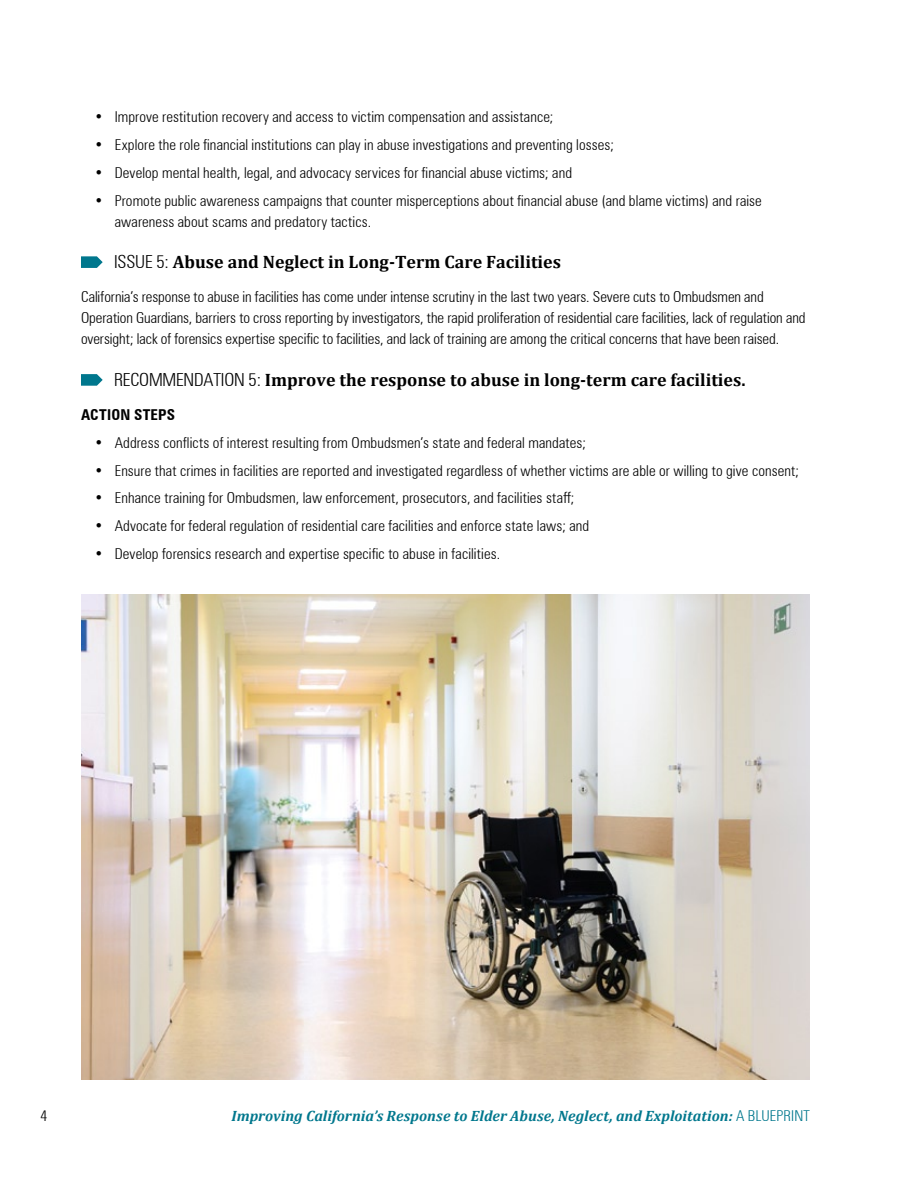
<style>
.page{position:relative;width:918px;height:1188px;background:#fff}
.page>*{position:absolute;margin:0;border:0;box-sizing:border-box;transform-origin:0 0}
.t1{font:700 18px "Cambria";color:#000}
.t2{font:300 condensed 15px/21px "Zurich BT";letter-spacing:.005em;color:#000}
.t3{font:italic 700 15px "Cambria";color:#00778d}
.t4{font:700 condensed 15px "Zurich BT";letter-spacing:.02em;color:#000}
.s1{font-family:"Zurich BT";font-weight:300;font-stretch:condensed}
.s2{font-size:15.3px}
.s3{font-family:"Zurich BT";font-weight:300;font-style:normal;font-stretch:condensed}
</style>
<div class="page">
<img style="left:81px;top:594px;width:729px;height:486px">
<svg style="left:81px;top:256px;width:22px;height:12px"></svg>
<svg style="left:81px;top:374px;width:22px;height:12px"></svg>
<p class="t2" style="left:95px;top:106px;width:461px">• Improve restitution recovery and access to victim compensation and assistance;</p>
<p class="t2" style="left:95px;top:134px;width:521px">• Explore the role financial institutions can play in abuse investigations and preventing losses;</p>
<p class="t2" style="left:95px;top:162px;width:479px">• Develop mental health, legal, and advocacy services for financial abuse victims; and</p>
<p class="t2" style="left:115px;top:190px;width:649px;text-indent:-20px">• Promote public awareness campaigns that counter misperceptions about financial abuse (and blame victims) and raise awareness about scams and predatory tactics.</p>
<p class="t1" style="left:114px;top:249px;width:449px"><span class="s1">ISSUE 5:</span> Abuse and Neglect in Long-Term Care Facilities</p>
<p class="t2" style="left:81px;top:286px;width:726px">California’s response to abuse in facilities has come under intense scrutiny in the last two years. Severe cuts to Ombudsmen and<br>Operation Guardians, barriers to cross reporting by investigators, the rapid proliferation of residential care facilities, lack of regulation and oversight; lack of forensics expertise specific to facilities, and lack of training are among the critical concerns that have been raised.</p>
<p class="t1" style="left:114px;top:367px;width:633px"><span class="s1">Recommendation 5:</span> Improve the response to abuse in long-term care facilities.</p>
<p class="t4" style="left:81px;top:406px;width:94px">ACTION STEPS</p>
<p class="t2" style="left:94px;top:432px;width:493px">• Address conflicts of interest resulting from Ombudsmen’s state and federal mandates;</p>
<p class="t2" style="left:94px;top:460px;width:706px">• Ensure that crimes in facilities are reported and investigated regardless of whether victims are able or willing to give consent;</p>
<p class="t2" style="left:94px;top:487px;width:482px">• Enhance training for Ombudsmen, law enforcement, prosecutors, and facilities sta<span class="s2">ff</span>;</p>
<p class="t2" style="left:95px;top:515px;width:496px">• Advocate for federal regulation of residential care facilities and enforce state laws; and</p>
<p class="t2" style="left:95px;top:543px;width:407px">• Develop forensics research and expertise specific to abuse in facilities.</p>
<p class="t2" style="left:40px;top:1105px;width:8px">4</p>
<p class="t3" style="left:232px;top:1106px;width:580px">Improving California’s Response to Elder Abuse, Neglect, and Exploitation: <span class="s3">A Blueprint</span></p>
</div>
